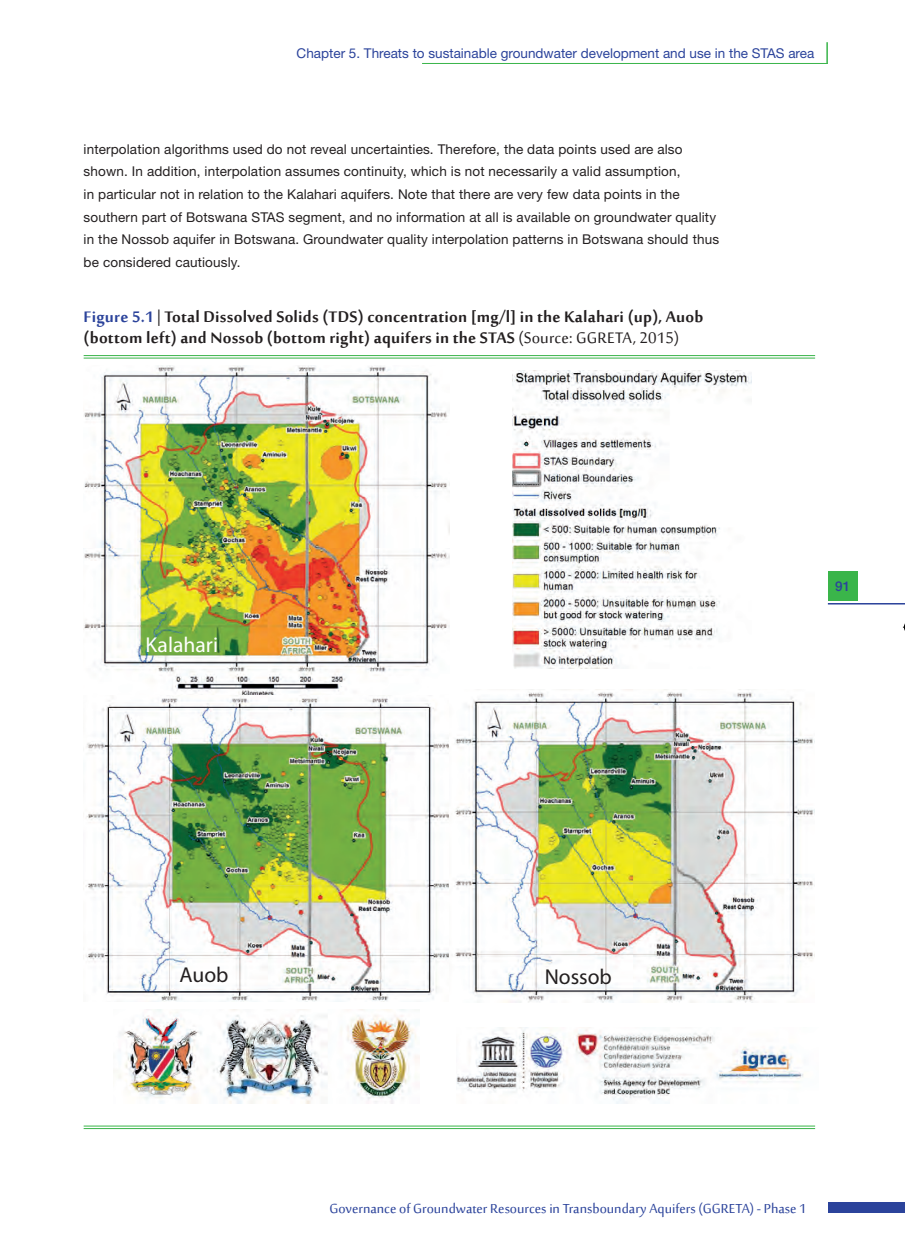
<style>
.page{position:relative;width:905px;height:1248px;background:#fff}
.page>*{position:absolute;margin:0;border:0;box-sizing:border-box;transform-origin:0 0}
.t1{font:21.6px "Myriad Pro";color:#231f20}
.t2{font:21.6px "Myriad Pro";color:#fff}
.t3{font:700 21px/21px "Sakkal Majalla";letter-spacing:.01em;color:#231f20}
.t4{font:18px "Sakkal Majalla";color:#2b439b}
.t5{font:13.5px/22.5px "Helvetica Neue LT Std";letter-spacing:.01em;color:#231f20}
.t6{font:13.5px "Helvetica Neue LT Std";color:#2b439b}
.t7{font:500 13.5px "Helvetica Neue LT Std";color:#2b439b}
.s1{color:#2b439b}
.s2{font-weight:400}
</style>
<div class="page">
<div style="left:828px;top:1201px;width:77px;height:11px;background:#2b439b"></div>
<hr style="left:826px;top:42px;width:2px;height:22px;background:#3ab54a">
<hr style="left:422px;top:63px;width:406px;height:1px;background:#3ab54a">
<hr style="left:828px;top:603px;width:77px;height:1px;background:#2b439b">
<div style="left:828px;top:570px;width:30px;height:30px;background:#3ab54a"></div>
<hr style="left:84px;top:355px;width:731px;height:1px;background:#3ab54a">
<hr style="left:84px;top:358px;width:731px;height:1px;background:#3ab54a">
<hr style="left:84px;top:1125px;width:731px;height:1px;background:#3ab54a">
<hr style="left:84px;top:1128px;width:731px;height:1px;background:#3ab54a">
<img style="left:512px;top:371px;width:240px;height:298px">
<img style="left:84px;top:365px;width:365px;height:330px">
<img style="left:85px;top:695px;width:364px;height:306px">
<img style="left:455px;top:689px;width:360px;height:313px">
<img style="left:114px;top:1009px;width:306px;height:94px">
<img style="left:457px;top:1027px;width:347px;height:76px">
<p class="t6" style="left:297px;top:45px;width:519px">Chapter 5. Threats to sustainable groundwater development and use in the STAS area</p>
<p class="t5" style="left:84px;top:138px;width:637px">interpolation algorithms used do not reveal uncertainties. Therefore, the data points used are also shown. In addition, interpolation assumes continuity, which is not necessarily a valid assumption,<br>in particular not in relation to the Kalahari aquifers. Note that there are very few data points in the southern part of Botswana STAS segment, and no information at all is available on groundwater quality in the Nossob aquifer in Botswana. Groundwater quality interpolation patterns in Botswana should thus be considered cautiously.</p>
<h2 class="t3" style="left:84px;top:307px;width:621px"><span class="s1">Figure 5.1</span> | Total Dissolved Solids (TDS) concentration [mg/l] in the Kalahari (up), Auob (bottom left) and Nossob (bottom right) aquifers in the STAS <span class="s2">(Source: GGRETA, 2015)</span></h2>
<h1 class="t2" style="left:146px;top:633px;width:74px">Kalahari</h1>
<p class="t7" style="left:835px;top:577px;width:17px">91</p>
<h1 class="t1" style="left:179px;top:963px;width:50px">Auob</h1>
<h1 class="t1" style="left:545px;top:964px;width:69px">Nossob</h1>
<h3 class="t4" style="left:329px;top:1198px;width:479px">Governance of Groundwater Resources in Transboundary Aquifers (GGRETA) - Phase 1</h3>
</div>
